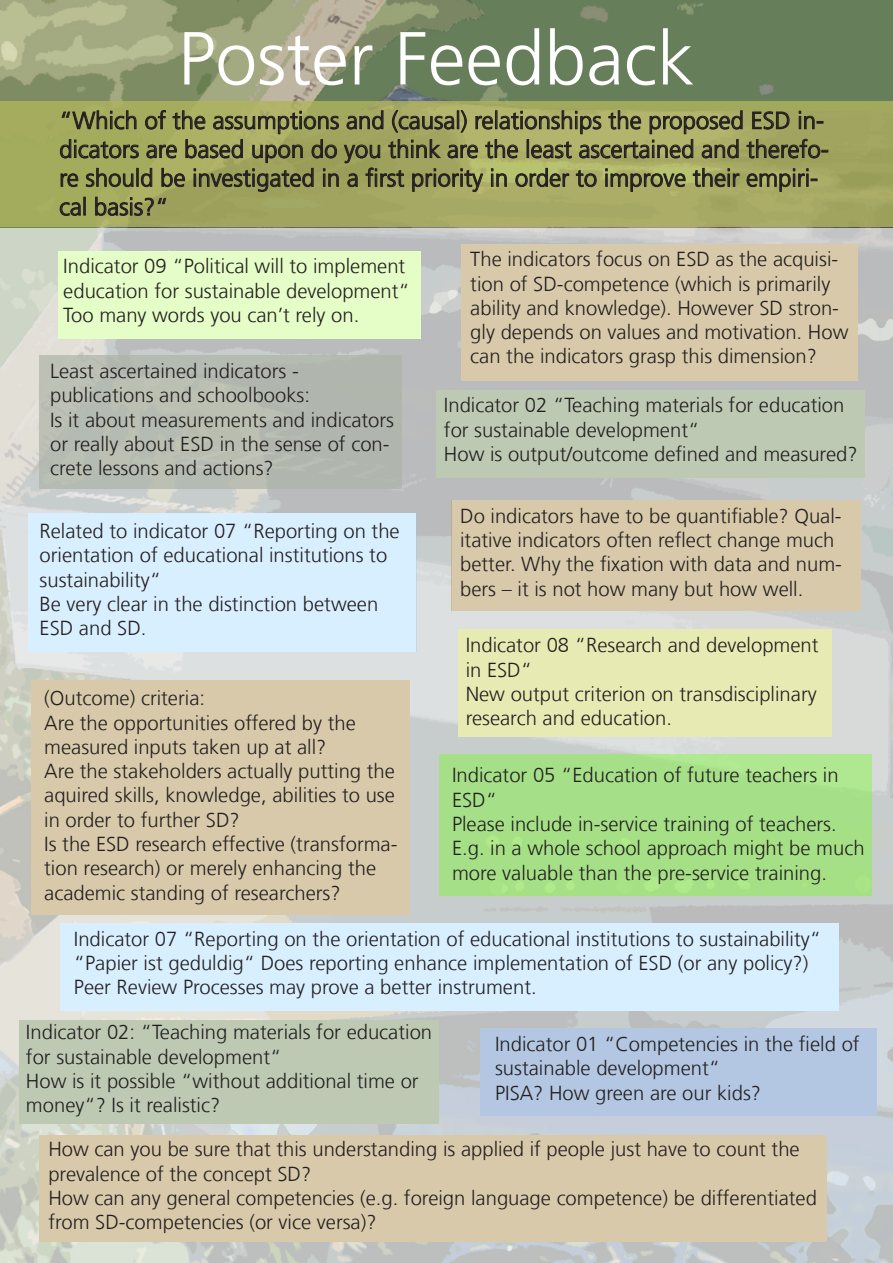
<style>
.page{position:relative;width:893px;height:1263px;background:#fff}
.page>*{position:absolute;margin:0;border:0;box-sizing:border-box;transform-origin:0 0}
.t1{font:300 75px "Frutiger LT Com";color:#fff}
.t2{font:300 24px/28.8px "Frutiger LT Com";color:#231f20}
.t3{font:300 20.25px/24.3px "Frutiger LT Com";color:#231f20}
</style>
<div class="page">
<img style="left:0;top:1px;width:893px;height:1262px">
<div style="left:61px;top:923px;width:778px;height:88px;background:#d8efff"></div>
<div style="left:39px;top:1135px;width:788px;height:106px;background:#d7c9a9"></div>
<div style="left:31px;top:680px;width:379px;height:235px;background:#d7c9a9"></div>
<div style="left:58px;top:251px;width:363px;height:87px;background:#e5fdc7"></div>
<div style="left:451px;top:501px;width:410px;height:110px;background:#d7c9a9"></div>
<div style="left:461px;top:244px;width:396px;height:136px;background:#d7c9a9"></div>
<div style="left:480px;top:1029px;width:397px;height:87px;background:#b3c7e2"></div>
<div style="left:0;top:101px;width:893px;height:126px;background:#a3a95e"></div>
<svg style="left:60px;top:109px;width:768px;height:107px"></svg>
<div style="left:40px;top:355px;width:362px;height:134px;background:#b4bbb2"></div>
<div style="left:436px;top:390px;width:429px;height:87px;background:#bdc9b3"></div>
<div style="left:20px;top:1020px;width:419px;height:104px;background:#bdc9b3"></div>
<div style="left:458px;top:629px;width:374px;height:108px;background:#e7ebb3"></div>
<div style="left:28px;top:513px;width:389px;height:139px;background:#d8efff"></div>
<div style="left:439px;top:754px;width:432px;height:142px;background:#a5e088"></div>
<p class="t1" style="left:178px;top:15px;width:518px">Poster Feedback</p>
<p class="t2" style="left:59px;top:106px;width:771px">“Which of the assumptions and (causal) relationships the proposed ESD in&shy;dicators are based upon do you think are the least ascertained and therefo&shy;re should be investigated in a first priority in order to improve their empiri&shy;cal basis?“</p>
<p class="t3" style="left:63px;top:254px;width:348px">Indicator 09 “Political will to implement education for sustainable development“</p>
<p class="t3" style="left:63px;top:303px;width:297px">Too many words you can’t rely on.</p>
<p class="t3" style="left:50px;top:359px;width:250px">Least ascertained indicators -</p>
<p class="t3" style="left:50px;top:383px;width:261px">publications and schoolbooks:</p>
<p class="t3" style="left:50px;top:407px;width:345px">Is it about measurements and indicators or really about ESD in the sense of con&shy;crete lessons and actions?</p>
<p class="t3" style="left:40px;top:519px;width:362px">Related to indicator 07 “Reporting on the orientation of educational institutions to sustainability“</p>
<p class="t3" style="left:40px;top:592px;width:340px">Be very clear in the distinction between<br>ESD and SD.</p>
<p class="t3" style="left:44px;top:686px;width:162px">(Outcome) criteria:</p>
<p class="t3" style="left:44px;top:710px;width:313px">Are the opportunities offered by the measured inputs taken up at all?</p>
<p class="t3" style="left:44px;top:759px;width:352px;text-align:justify">Are the stakeholders actually putting the aquired skills, knowledge, abilities to use in order to further SD?</p>
<p class="t3" style="left:44px;top:832px;width:355px">Is the ESD research effective (transforma&shy;tion research) or merely enhancing the academic standing of researchers?</p>
<p class="t3" style="left:470px;top:247px;width:380px">The indicators focus on ESD as the acquisi&shy;tion of SD-competence (which is primarily ability and knowledge). However SD stron&shy;gly depends on values and motivation. How can the indicators grasp this dimension?</p>
<p class="t3" style="left:444px;top:393px;width:402px">Indicator 02 “Teaching materials for education for sustainable development“</p>
<p class="t3" style="left:444px;top:442px;width:415px">How is output/outcome defined and measured?</p>
<p class="t3" style="left:460px;top:504px;width:383px">Do indicators have to be quantifiable? Qual&shy;itative indicators often reflect change much better. Why the fixation with data and num&shy;bers – it is not how many but how well.</p>
<p class="t3" style="left:466px;top:633px;width:354px">Indicator 08 “Research and development in ESD“</p>
<p class="t3" style="left:466px;top:682px;width:353px">New output criterion on transdisciplinary research and education.</p>
<p class="t3" style="left:452px;top:763px;width:388px">Indicator 05 “Education of future teachers in<br>ESD“</p>
<p class="t3" style="left:452px;top:812px;width:414px">Please include in-service training of teachers.<br>E.g. in a whole school approach might be much more valuable than the pre-service training.</p>
<p class="t3" style="left:74px;top:927px;width:749px">Indicator 07 “Reporting on the orientation of educational institutions to sustainability“</p>
<p class="t3" style="left:74px;top:951px;width:736px">“Papier ist geduldig“ Does reporting enhance implementation of ESD (or any policy?)<br>Peer Review Processes may prove a better instrument.</p>
<p class="t3" style="left:26px;top:1020px;width:408px">Indicator 02: “Teaching materials for education for sustainable development“</p>
<p class="t3" style="left:26px;top:1069px;width:394px">How is it possible “without additional time or money“? Is it realistic?</p>
<p class="t3" style="left:495px;top:1032px;width:366px">Indicator 01 “Competencies in the field of sustainable development“</p>
<p class="t3" style="left:495px;top:1081px;width:267px">PISA? How green are our kids?</p>
<p class="t3" style="left:48px;top:1137px;width:753px">How can you be sure that this understanding is applied if people just have to count the prevalence of the concept SD?</p>
<p class="t3" style="left:48px;top:1186px;width:770px">How can any general competencies (e.g. foreign language competence) be differentiated from SD-competencies (or vice versa)?</p>
</div>
